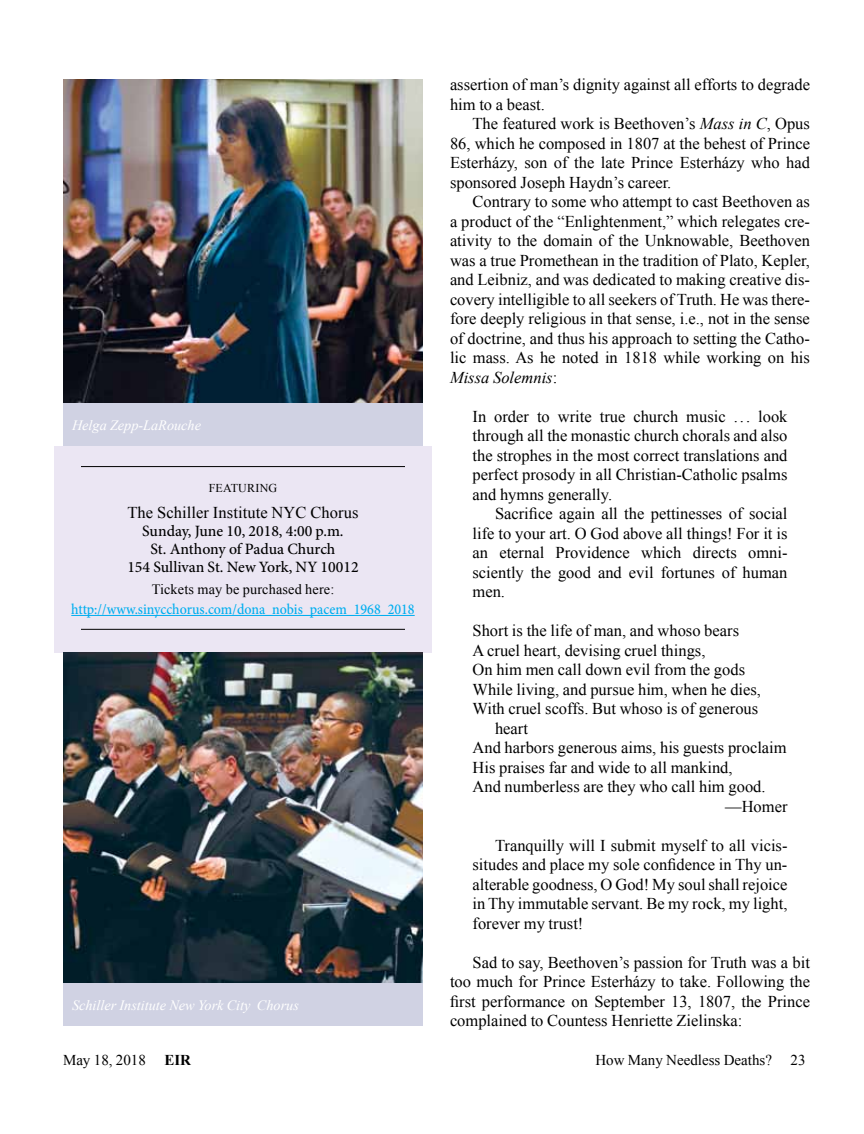
<style>
.page{position:relative;width:864px;height:1134px;background:#fff}
.page>*{position:absolute;margin:0;border:0;box-sizing:border-box;transform-origin:0 0}
.t1{font:16.5px/19.5px "Times New Roman";color:#000;text-align:justify}
.t2{font:500 15.75px/18px "Minion Pro";color:#000;text-align:center}
.t3{font:500 15px "Minion Pro";color:#00aeef;scale:.93 1}
.t4{font:15px "Times New Roman";color:#000}
.t5{font:italic 14.25px "Times New Roman";color:#fff}
.t6{font:14.25px "Times New Roman";letter-spacing:.01em;color:#000}
.t7{font:12px "Times New Roman";letter-spacing:.02em;color:#000}
.s1{font-style:italic}
.s2{font-weight:700}
</style>
<div class="page">
<div style="left:54px;top:446px;width:378px;height:207px;background:#ebe6f3"></div>
<hr style="left:81px;top:466px;width:324px;height:1px;background:#000">
<hr style="left:81px;top:629px;width:324px;height:1px;background:#000">
<hr style="left:71px;top:615px;width:344px;height:1px;background:#00aeef">
<img style="left:63px;top:79px;width:360px;height:324px">
<img style="left:63px;top:653px;width:360px;height:330px">
<div style="left:63px;top:403px;width:360px;height:43px;background:#d0d2e3"></div>
<div style="left:63px;top:983px;width:360px;height:43px;background:#d0d2e3"></div>
<p class="t5" style="left:72px;top:415px;width:131px">Helga Zepp-LaRouche</p>
<p class="t7" style="left:209px;top:480px;width:70px">FEATURING</p>
<p class="t1" style="left:127px;top:502px;width:233px">The Schiller Institute NYC Chorus</p>
<p class="t2" style="left:127px;top:522px;width:233px">Sunday, June 10, 2018, 4:00 p.m.<br>St. Anthony of Padua Church<br>154 Sullivan St. New York, NY 10012</p>
<p class="t6" style="left:152px;top:580px;width:184px">Tickets may be purchased here:</p>
<p class="t3" style="left:71px;top:599px;width:371px">http://www.sinycchorus.com/dona_nobis_pacem_1968_2018</p>
<p class="t5" style="left:72px;top:995px;width:228px">Schiller Institute New York City Chorus</p>
<p class="t1" style="left:450px;top:74px;width:362px">assertion of man’s dignity against all efforts to degrade him to a beast.</p>
<p class="t1" style="left:450px;top:113px;width:362px;text-indent:23px">The featured work is Beethoven’s <span class="s1">Mass in C</span>, Opus 86, which he composed in 1807 at the behest of Prince Esterházy, son of the late Prince Esterházy who had sponsored Joseph Haydn’s career.</p>
<p class="t1" style="left:450px;top:191px;width:362px;text-indent:23px">Contrary to some who attempt to cast Beethoven as a product of the “Enlightenment,” which relegates cre&shy;ativity to the domain of the Unknowable, Beethoven was a true Promethean in the tradition of Plato, Kepler, and Leibniz, and was dedicated to making creative dis&shy;covery intelligible to all seekers of Truth. He was there&shy;fore deeply religious in that sense, i.e., not in the sense of doctrine, and thus his approach to setting the Catho&shy;lic mass. As he noted in 1818 while working on his <span class="s1">Missa Solemnis</span>:</p>
<p class="t1" style="left:473px;top:406px;width:317px">In order to write true church music ... look through all the monastic church chorals and also the strophes in the most correct translations and perfect prosody in all Christian-Catholic psalms and hymns generally.</p>
<p class="t1" style="left:473px;top:504px;width:317px;text-indent:23px">Sacrifice again all the pettinesses of social life to your art. O God above all things! For it is an eternal Providence which directs omni&shy;sciently the good and evil fortunes of human men.</p>
<p class="t1" style="left:473px;top:621px;width:268px">Short is the life of man, and whoso bears</p>
<p class="t1" style="left:473px;top:640px;width:234px">A cruel heart, devising cruel things,</p>
<p class="t1" style="left:473px;top:660px;width:274px">On him men call down evil from the gods</p>
<p class="t1" style="left:473px;top:679px;width:290px">While living, and pursue him, when he dies,</p>
<p class="t1" style="left:473px;top:699px;width:287px">With cruel scoffs. But whoso is of generous</p>
<p class="t1" style="left:495px;top:718px;width:34px">heart</p>
<p class="t1" style="left:473px;top:738px;width:316px">And harbors generous aims, his guests proclaim</p>
<p class="t1" style="left:473px;top:757px;width:262px">His praises far and wide to all mankind,</p>
<p class="t1" style="left:473px;top:777px;width:295px">And numberless are they who call him good.</p>
<p class="t1" style="left:725px;top:796px;width:64px">—Homer</p>
<p class="t1" style="left:473px;top:835px;width:317px;text-indent:23px">Tranquilly will I submit myself to all vicis&shy;situdes and place my sole confidence in Thy un&shy;alterable goodness, O God! My soul shall rejoice in Thy immutable servant. Be my rock, my light, forever my trust!</p>
<p class="t1" style="left:450px;top:952px;width:362px;text-indent:23px">Sad to say, Beethoven’s passion for Truth was a bit too much for Prince Esterházy to take. Following the first performance on September 13, 1807, the Prince complained to Countess Henriette Zielinska:</p>
<p class="t4" style="left:63px;top:1050px;width:130px">May 18, 2018 <span class="s2">EIR</span></p>
<p class="t4" style="left:595px;top:1050px;width:212px">How Many Needless Deaths? 23</p>
</div>
